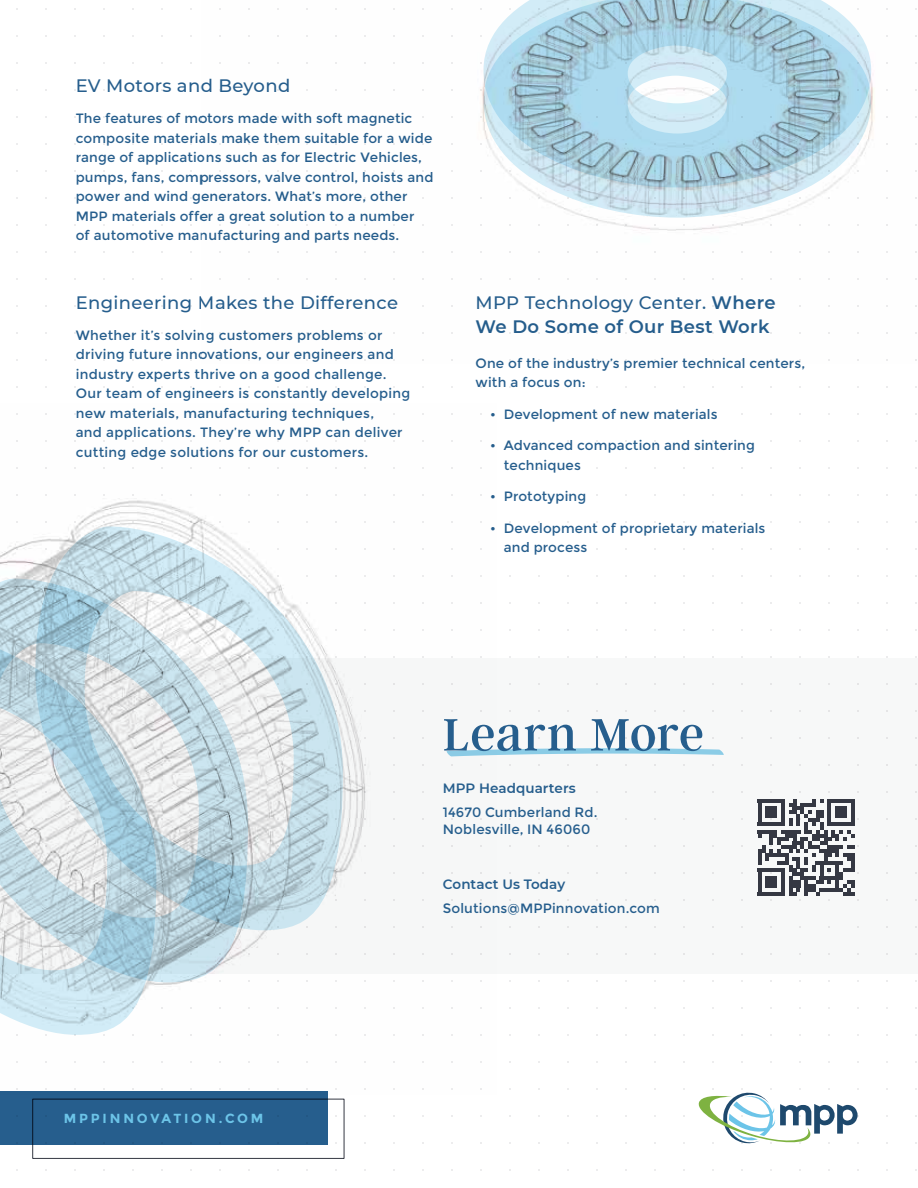
<style>
.page{position:relative;width:918px;height:1188px;background:#fff}
.page>*{position:absolute;margin:0;border:0;box-sizing:border-box;transform-origin:0 0}
.t1{font:50.7px "Argent CF";letter-spacing:.015em;color:#265e8d}
.t2{font:600 18px/24px "Montserrat";letter-spacing:.02em;color:#265e8d}
.t3{font:500 18px "Montserrat";letter-spacing:.02em;color:#265e8d}
.t4{font:13.5px/19.5px "Montserrat";letter-spacing:.01em;color:#265e8d}
.t5{font:600 13.5px "Montserrat";letter-spacing:.005em;color:#265e8d}
.t6{font:700 13.2px "Montserrat";letter-spacing:.215em;color:#6cc4e8}
.s1{font-weight:500}
</style>
<div class="page">
<svg style="left:698px;top:1092px;width:160px;height:52px"></svg>
<div style="left:0;top:1091px;width:327px;height:54px;background:#265e8d"></div>
<div style="left:33px;top:1099px;width:311px;height:60px;border:1px solid #353843"></div>
<div style="left:0;top:658px;width:918px;height:316px;background:#f7f8f8"></div>
<img style="left:0;top:413px;width:482px;height:681px">
<svg style="left:0;top:982px;width:156px;height:53px;fill:#d1ebf6"></svg>
<svg style="left:0;top:579px;width:248px;height:403px"></svg>
<svg style="left:35px;top:526px;width:308px;height:404px"></svg>
<svg style="left:447px;top:748px;width:277px;height:8px"></svg>
<svg style="left:758px;top:799px;width:97px;height:97px"></svg>
<hr style="left:758px;top:892px;width:27px;height:4px;background:#353843">
<div style="left:765px;top:876px;width:12px;height:12px;background:#353843"></div>
<img style="left:219px;top:8px;width:698px;height:353px">
<svg style="left:483px;top:0;width:388px;height:218px"></svg>
<h2 class="t3" style="left:76px;top:73px;width:216px">EV Motors and Beyond</h2>
<p class="t4" style="left:76px;top:109px;width:359px">The features of motors made with soft magnetic composite materials make them suitable for a wide range of applications such as for Electric Vehicles, pumps, fans, compressors, valve control, hoists and power and wind generators. What’s more, other MPP materials offer a great solution to a number<br>of automotive manufacturing and parts needs.</p>
<h2 class="t3" style="left:76px;top:290px;width:324px">Engineering Makes the Difference</h2>
<p class="t4" style="left:76px;top:326px;width:336px">Whether it’s solving customers problems or driving future innovations, our engineers and industry experts thrive on a good challenge.<br>Our team of engineers is constantly developing new materials, manufacturing techniques,<br>and applications. They’re why MPP can deliver cutting edge solutions for our customers.</p>
<h2 class="t2" style="left:476px;top:290px;width:302px"><span class="s1">MPP Technology Center.</span> Where<br>We Do Some of Our Best Work</h2>
<p class="t4" style="left:476px;top:353px;width:331px">One of the industry’s premier technical centers, with a focus on:</p>
<p class="t4" style="left:490px;top:404px;width:229px">• Development of new materials</p>
<p class="t4" style="left:504px;top:436px;width:253px;text-indent:-13px">• Advanced compaction and sintering techniques</p>
<p class="t4" style="left:490px;top:487px;width:97px">• Prototyping</p>
<p class="t4" style="left:504px;top:518px;width:263px;text-indent:-13px">• Development of proprietary materials and process</p>
<h1 class="t1" style="left:443px;top:708px;width:263px">Learn More</h1>
<p class="t5" style="left:443px;top:779px;width:135px">MPP Headquarters</p>
<p class="t4" style="left:443px;top:804px;width:156px;line-height:16.5px">14670 Cumberland Rd.<br>Noblesville, IN 46060</p>
<p class="t5" style="left:443px;top:875px;width:124px">Contact Us Today</p>
<p class="t4" style="left:443px;top:899px;width:219px">Solutions@MPPinnovation.com</p>
<p class="t6" style="left:64px;top:1110px;width:201px">MPPINNOVATION.COM</p>
</div>
